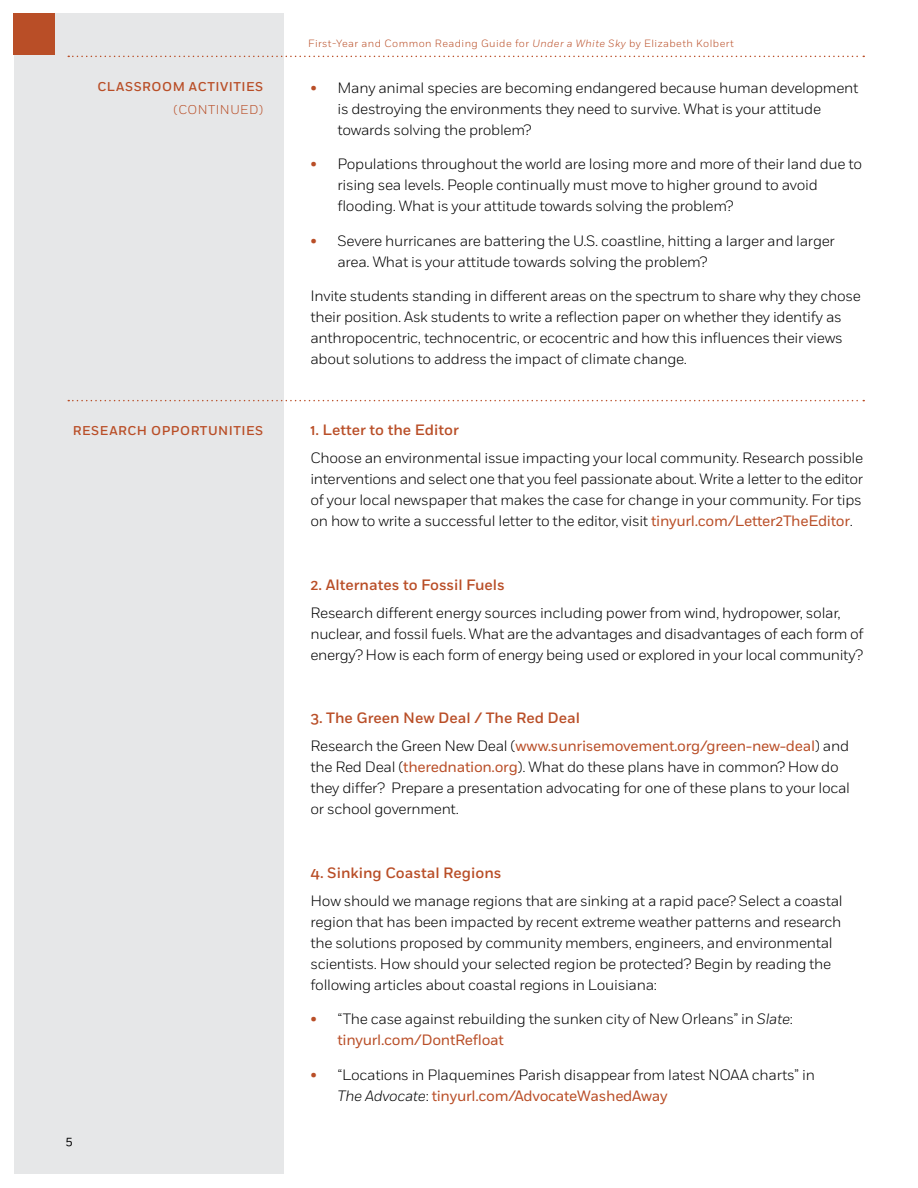
<style>
.page{position:relative;width:918px;height:1188px;background:#fff}
.page>*{position:absolute;margin:0;border:0;box-sizing:border-box;transform-origin:0 0}
.t1{font:300 15px/21px "Fort";letter-spacing:-.02em;color:#000}
.t2{font:15px/27.8px "Fort";letter-spacing:-.02em;color:#b94e27}
.t3{font:500 15px "Fort";color:#b94e27}
.t4{font:500 12.75px "Fort";letter-spacing:.04em;color:#b94e27}
.t5{font:300 12.75px "Fort";letter-spacing:.04em;color:#b94e27}
.t6{font:500 12.75px "Fort";letter-spacing:.06em;color:#b94e27}
.t7{font:12px "Fort";color:#000}
.t8{font:300 10.5px "Fort";letter-spacing:.04em;color:#b94e27}
.s1{font-style:italic}
.s2{font-weight:400;color:#b94e27}
.s3{font-weight:500}
.s4{font-weight:300;color:#000}
</style>
<div class="page">
<div style="left:14px;top:14px;width:270px;height:1160px;background:#e6e7e8"></div>
<div style="left:14px;top:14px;width:41px;height:41px;background:#b94e27"></div>
<svg style="left:68px;top:56px;width:796px;height:1px"></svg>
<svg style="left:68px;top:400px;width:796px;height:1px"></svg>
<p class="t4" style="left:97px;top:79px;width:167px">Classroom Activities</p>
<p class="t5" style="left:173px;top:102px;width:91px">(CONTINUED)</p>
<p class="t6" style="left:73px;top:423px;width:89px">Research Opp</p>
<p class="t4" style="left:180px;top:423px;width:85px">ortunities</p>
<p class="t7" style="left:66px;top:1134px;width:8px">5</p>
<p class="t8" style="left:308px;top:37px;width:427px">First-Year and Common Reading Guide for <span class="s1">Under a White Sky</span> by Elizabeth Kolbert</p>
<p class="t1" style="left:338px;top:77px;width:523px;text-indent:-27px"><span class="s2">•</span> Many animal species are becoming endangered because human development is destroying the environments they need to survive. What is your attitude towards solving the problem?</p>
<p class="t1" style="left:338px;top:153px;width:526px;text-indent:-27px"><span class="s2">•</span> Populations throughout the world are losing more and more of their land due to rising sea levels. People continually must move to higher ground to avoid flooding. What is your attitude towards solving the problem?</p>
<p class="t1" style="left:338px;top:230px;width:499px;text-indent:-27px"><span class="s2">•</span> Severe hurricanes are battering the U.S. coastline, hitting a larger and larger area. What is your attitude towards solving the problem?</p>
<p class="t1" style="left:310px;top:285px;width:552px">Invite students standing in different areas on the spectrum to share why they chose their position. Ask students to write a reflection paper on whether they identify as anthropocentric, technocentric, or ecocentric and how this influences their views about solutions to address the impact of climate change.</p>
<p class="t3" style="left:310px;top:421px;width:150px">1. Letter to the Editor</p>
<p class="t1" style="left:310px;top:447px;width:554px;text-align:justify">Choose an environmental issue impacting your local community. Research possible interventions and select one that you feel passionate about. Write a letter to the editor of your local newspaper that makes the case for change in your community. For tips on how to write a successful letter to the editor, visit <span class="s2">tinyurl.com/Letter2TheEditor</span>.</p>
<p class="t3" style="left:310px;top:576px;width:196px">2. Alternates to Fossil Fuels</p>
<p class="t1" style="left:310px;top:602px;width:555px">Research different energy sources including power from wind, hydropower, solar, nuclear, and fossil fuels. What are the advantages and disadvantages of each form of energy? How is each form of energy being used or explored in your local community?</p>
<p class="t2" style="left:310px;top:705px;width:540px"><span class="s3">3. The Green N ew Deal / The Red Deal<br></span><span class="s4">Research the Green New Deal (</span>www.sunrisemovement.org/green-new-deal<span class="s4">) and</span></p>
<p class="t1" style="left:310px;top:756px;width:541px">the Red Deal (<span class="s2">therednation.org</span>). What do these plans have in common? How do they differ? Prepare a presentation advocating for one of these plans to your local or school government.</p>
<p class="t3" style="left:310px;top:864px;width:193px">4. Sinking Coastal Regions</p>
<p class="t1" style="left:310px;top:890px;width:534px">How should we manage regions that are sinking at a rapid pace? Select a coastal region that has been impacted by recent extreme weather patterns and research the solutions proposed by community members, engineers, and environmental scientists. How should your selected region be protected? Begin by reading the following articles about coastal regions in Louisiana:</p>
<p class="t1" style="left:338px;top:1008px;width:457px;text-indent:-27px"><span class="s2">•</span> “The case against rebuilding the sunken city of New Orleans” in <span class="s1">Slate</span>: <span class="s2">tinyurl.com/DontRefloat</span></p>
<p class="t1" style="left:338px;top:1064px;width:479px;text-indent:-27px"><span class="s2">•</span> “Locations in Plaquemines Parish disappear from latest NOAA charts” in<br><span class="s1">The Advocate</span>: <span class="s2">tinyurl.com/AdvocateWashedAway</span></p>
</div>
